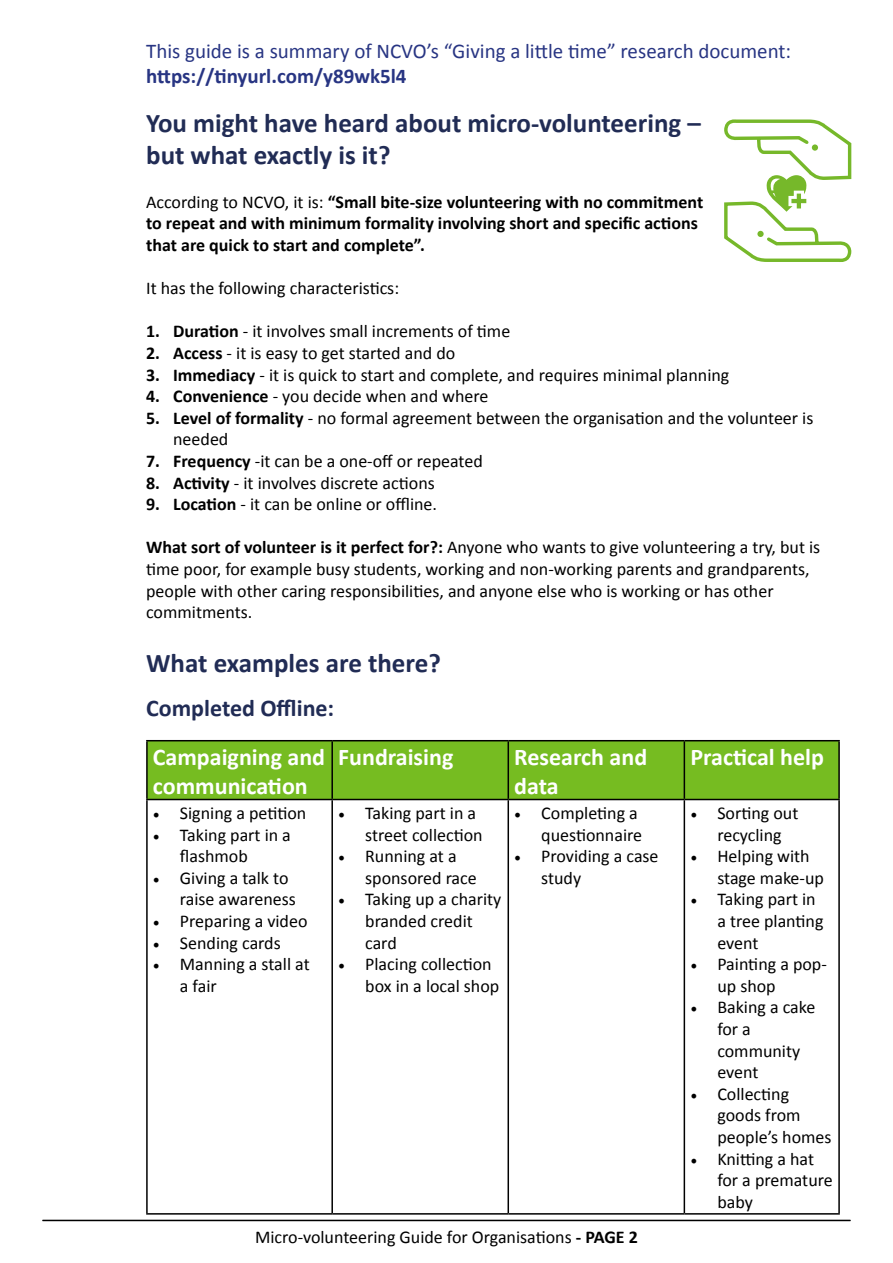
<style>
.page{position:relative;width:893px;height:1263px;background:#fff}
.page>*{position:absolute;margin:0;border:0;box-sizing:border-box;transform-origin:0 0}
.t1{font:700 27px/32.4px "Calibri";color:#212c55}
.t2{font:700 24px/28.8px "Calibri";color:#fff}
.t3{font:700 24px "Calibri";color:#212c55}
.t4{font:21px "Calibri";color:#283583}
.t5{font:700 21px "Calibri";color:#283583}
.t6{font:18px/21.6px "Calibri";color:#000}
.t7{font:700 18px/21.6px "Calibri";color:#000}
.s1{font-weight:400}
.s2{font-weight:700}
.s3{font-family:"Minion Pro"}
</style>
<div class="page">
<hr style="left:43px;top:1220px;width:807px;height:1px;background:#000">
<div style="left:148px;top:741px;width:690px;height:58px;background:#76bc21"></div>
<hr style="left:146px;top:740px;width:186px;height:1px;background:#000">
<hr style="left:146px;top:741px;width:2px;height:58px;background:#000">
<hr style="left:332px;top:740px;width:176px;height:1px;background:#000">
<hr style="left:331px;top:741px;width:2px;height:58px;background:#000">
<hr style="left:508px;top:740px;width:176px;height:1px;background:#000">
<hr style="left:507px;top:741px;width:2px;height:58px;background:#000">
<hr style="left:684px;top:740px;width:156px;height:1px;background:#000">
<hr style="left:684px;top:741px;width:1px;height:58px;background:#000">
<hr style="left:838px;top:741px;width:2px;height:58px;background:#000">
<hr style="left:146px;top:799px;width:186px;height:1px;background:#000">
<hr style="left:146px;top:800px;width:2px;height:413px;background:#000">
<hr style="left:332px;top:799px;width:176px;height:1px;background:#000">
<hr style="left:331px;top:800px;width:2px;height:413px;background:#000">
<hr style="left:508px;top:799px;width:176px;height:1px;background:#000">
<hr style="left:507px;top:800px;width:2px;height:413px;background:#000">
<hr style="left:684px;top:799px;width:156px;height:1px;background:#000">
<hr style="left:684px;top:800px;width:1px;height:413px;background:#000">
<hr style="left:838px;top:800px;width:2px;height:413px;background:#000">
<hr style="left:146px;top:1213px;width:186px;height:1px;background:#000">
<hr style="left:332px;top:1213px;width:176px;height:1px;background:#000">
<hr style="left:508px;top:1213px;width:176px;height:1px;background:#000">
<hr style="left:684px;top:1213px;width:156px;height:1px;background:#000">
<svg style="left:724px;top:119px;width:128px;height:143px"></svg>
<p class="t4" style="left:146px;top:38px;width:647px">This guide is a summary of NCVO’s “Giving a little time” research document:</p>
<p class="t5" style="left:146px;top:63px;width:262px">https://tinyurl.com/y89wk5l4</p>
<h1 class="t1" style="left:146px;top:106px;width:556px">You might have heard about micro-volunteering – but what exactly is it?</h1>
<p class="t7" style="left:146px;top:190px;width:559px"><span class="s1">According to NCVO, it is:</span> “Small bite-size volunteering with no commitment to repeat and with minimum formality involving short and specific actions that are quick to start and complete”.</p>
<p class="t6" style="left:146px;top:276px;width:254px">It has the following characteristics:</p>
<p class="t6" style="left:146px;top:320px;width:366px"><span class="s2">1. Duration</span> - it involves small increments of time</p>
<p class="t6" style="left:146px;top:341px;width:311px"><span class="s2">2. Access</span> - it is easy to get started and do</p>
<p class="t6" style="left:146px;top:363px;width:585px"><span class="s2">3. Immediacy</span> - it is quick to start and complete, and requires minimal planning</p>
<p class="t6" style="left:146px;top:384px;width:344px"><span class="s2">4. Convenience</span> - you decide when and where</p>
<p class="t6" style="left:173px;top:406px;width:642px;text-indent:-27px"><span class="s2">5. Level of formality</span> - no formal agreement between the organisation and the volunteer is needed</p>
<p class="t6" style="left:146px;top:449px;width:338px"><span class="s2">7. Frequency</span> -it can be a one-off or repeated</p>
<p class="t6" style="left:146px;top:471px;width:290px"><span class="s2">8. Activity</span> - it involves discrete actions</p>
<p class="t6" style="left:146px;top:492px;width:292px"><span class="s2">9. Location</span> - it can be online or offline.</p>
<p class="t6" style="left:146px;top:536px;width:676px"><span class="s2">What sort of volunteer is it perfect for?:</span> Anyone who wants to give volunteering a try, but is time poor, for example busy students, working and non-working parents and grandparents, people with other caring responsibilities, and anyone else who is working or has other commitments.</p>
<h1 class="t1" style="left:146px;top:646px;width:296px">What examples are there?</h1>
<h2 class="t3" style="left:146px;top:693px;width:190px">Completed Offline:</h2>
<h2 class="t2" style="left:153px;top:741px;width:174px">Campaigning and communication</h2>
<h2 class="t2" style="left:338px;top:741px;width:117px">Fundraising</h2>
<h2 class="t2" style="left:514px;top:741px;width:134px">Research and data</h2>
<h2 class="t2" style="left:690px;top:741px;width:135px">Practical help</h2>
<p class="t6" style="left:153px;top:801px;width:155px"><span class="s3">•</span> Signing a petition</p>
<p class="t6" style="left:180px;top:823px;width:113px;text-indent:-27px"><span class="s3">•</span> Taking part in a flashmob</p>
<p class="t6" style="left:180px;top:866px;width:118px;text-indent:-27px"><span class="s3">•</span> Giving a talk to raise awareness</p>
<p class="t6" style="left:153px;top:909px;width:156px"><span class="s3">•</span> Preparing a video</p>
<p class="t6" style="left:153px;top:931px;width:129px"><span class="s3">•</span> Sending cards</p>
<p class="t6" style="left:180px;top:952px;width:131px;text-indent:-27px"><span class="s3">•</span> Manning a stall at a fair</p>
<p class="t6" style="left:514px;top:801px;width:129px;text-align:right"><span class="s3">•</span> Completing a questionnaire</p>
<p class="t6" style="left:541px;top:844px;width:119px;text-indent:-27px"><span class="s3">•</span> Providing a case study</p>
<p class="t6" style="left:365px;top:801px;width:119px;text-indent:-27px"><span class="s3">•</span> Taking part in a street collection</p>
<p class="t6" style="left:365px;top:844px;width:113px;text-indent:-27px"><span class="s3">•</span> Running at a sponsored race</p>
<p class="t6" style="left:365px;top:888px;width:138px;text-indent:-27px"><span class="s3">•</span> Taking up a charity branded credit card</p>
<p class="t6" style="left:365px;top:952px;width:136px;text-indent:-27px"><span class="s3">•</span> Placing collection box in a local shop</p>
<p class="t6" style="left:690px;top:801px;width:110px;text-align:center"><span class="s3">•</span> Sorting out recycling</p>
<p class="t6" style="left:717px;top:844px;width:108px;text-indent:-27px"><span class="s3">•</span> Helping with stage make-up</p>
<p class="t6" style="left:717px;top:888px;width:108px;text-indent:-27px"><span class="s3">•</span> Taking part in a tree planting event</p>
<p class="t6" style="left:717px;top:952px;width:111px;text-indent:-27px"><span class="s3">•</span> Painting a pop&shy;up shop</p>
<p class="t6" style="left:717px;top:996px;width:100px;text-indent:-27px"><span class="s3">•</span> Baking a cake for a community event</p>
<p class="t6" style="left:717px;top:1082px;width:116px;text-indent:-27px"><span class="s3">•</span> Collecting goods from people’s homes</p>
<p class="t6" style="left:717px;top:1147px;width:117px;text-indent:-27px"><span class="s3">•</span> Knitting a hat for a premature baby</p>
<p class="t6" style="left:255px;top:1225px;width:384px">Micro-volunteering Guide for Organisations <span class="s2">- PAGE 2</span></p>
</div>
